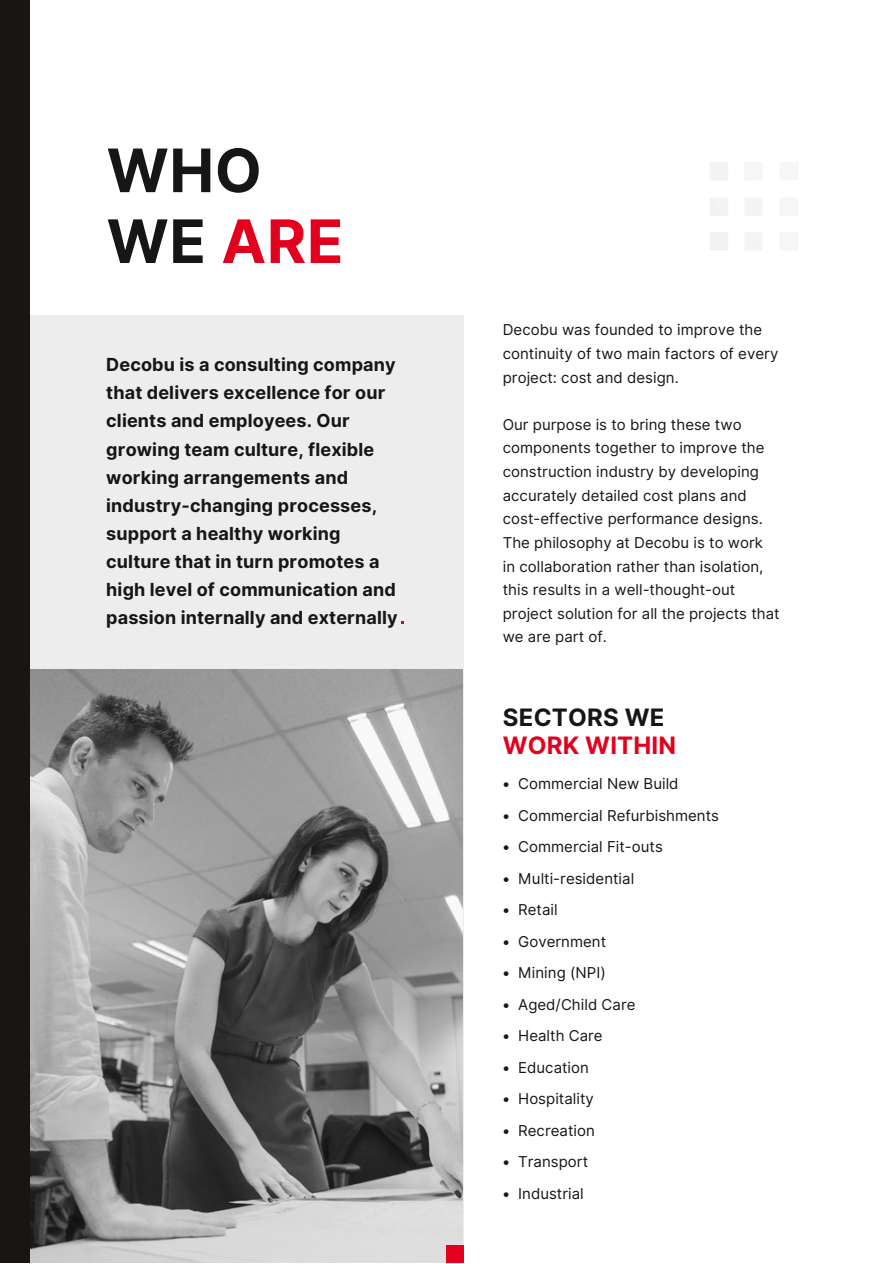
<style>
.page{position:relative;width:893px;height:1264px;background:#fff}
.page>*{position:absolute;margin:0;border:0;box-sizing:border-box;transform-origin:0 0}
.t1{font:700 60px/70.8px "Inter";letter-spacing:.01em;color:#171615}
.t2{font:700 24px/28px "Inter";letter-spacing:.01em;color:#e3001e}
.t3{font:700 18px/28px "Inter";letter-spacing:.01em;color:#171615}
.t4{font:15px/23.5px "Inter";color:#171615}
.s1{color:#e3001e}
.s2{color:#171615}
</style>
<div class="page">
<div style="left:30px;top:316px;width:433px;height:445px;background:#ededed"></div>
<img style="left:30px;top:669px;width:432px;height:593px">
<img style="left:745px;top:174px;width:3px;height:6px">
<div style="left:0;top:0;width:30px;height:1262px;background:#171615"></div>
<div style="left:446px;top:1245px;width:17px;height:17px;background:#e3001e"></div>
<p class="t1" style="left:107px;top:135px;width:238px">WHO<br>WE <span class="s1">ARE</span></p>
<p class="t3" style="left:106px;top:351px;width:293px">Decobu is a consulting company that delivers excellence for our clients and employees. Our growing team culture, flexible working arrangements and industry-changing processes, support a healthy working culture that in turn promotes a high level of communication and passion internally and externally</p>
<p class="t4" style="left:502px;top:318px;width:277px">Decobu was founded to improve the continuity of two main factors of every project: cost and design.</p>
<p class="t4" style="left:502px;top:412px;width:240px">Our purpose is to bring these two</p>
<p class="t4" style="left:502px;top:436px;width:263px">components together to improve the</p>
<p class="t4" style="left:502px;top:460px;width:258px">construction industry by developing</p>
<p class="t4" style="left:502px;top:483px;width:261px">accurately detailed cost plans and cost-effective performance designs.</p>
<p class="t4" style="left:502px;top:530px;width:262px">The philosophy at Decobu is to work</p>
<p class="t4" style="left:502px;top:554px;width:262px">in collaboration rather than isolation,</p>
<p class="t4" style="left:502px;top:578px;width:278px">this results in a well-thought-out project solution for all the projects that we are part of.</p>
<p class="t2" style="left:503px;top:703px;width:175px"><span class="s2">SECTORS WE<br></span>WORK WITHIN</p>
<p class="t4" style="left:503px;top:772px;width:177px">• Commercial New Build</p>
<p class="t4" style="left:503px;top:803px;width:218px">• Commercial Refurbishments</p>
<p class="t4" style="left:503px;top:835px;width:161px">• Commercial Fit-outs</p>
<p class="t4" style="left:503px;top:866px;width:133px">• Multi-residential</p>
<p class="t4" style="left:503px;top:898px;width:56px">• Retail</p>
<p class="t4" style="left:503px;top:929px;width:105px">• Government</p>
<p class="t4" style="left:503px;top:961px;width:104px">• Mining (NPI)</p>
<p class="t4" style="left:503px;top:992px;width:134px">• Aged/Child Care</p>
<p class="t4" style="left:503px;top:1024px;width:101px">• Health Care</p>
<p class="t4" style="left:503px;top:1055px;width:88px">• Education</p>
<p class="t4" style="left:503px;top:1087px;width:92px">• Hospitality</p>
<p class="t4" style="left:503px;top:1118px;width:93px">• Recreation</p>
<p class="t4" style="left:503px;top:1149px;width:87px">• Transport</p>
<p class="t4" style="left:503px;top:1181px;width:82px">• Industrial</p>
</div>
